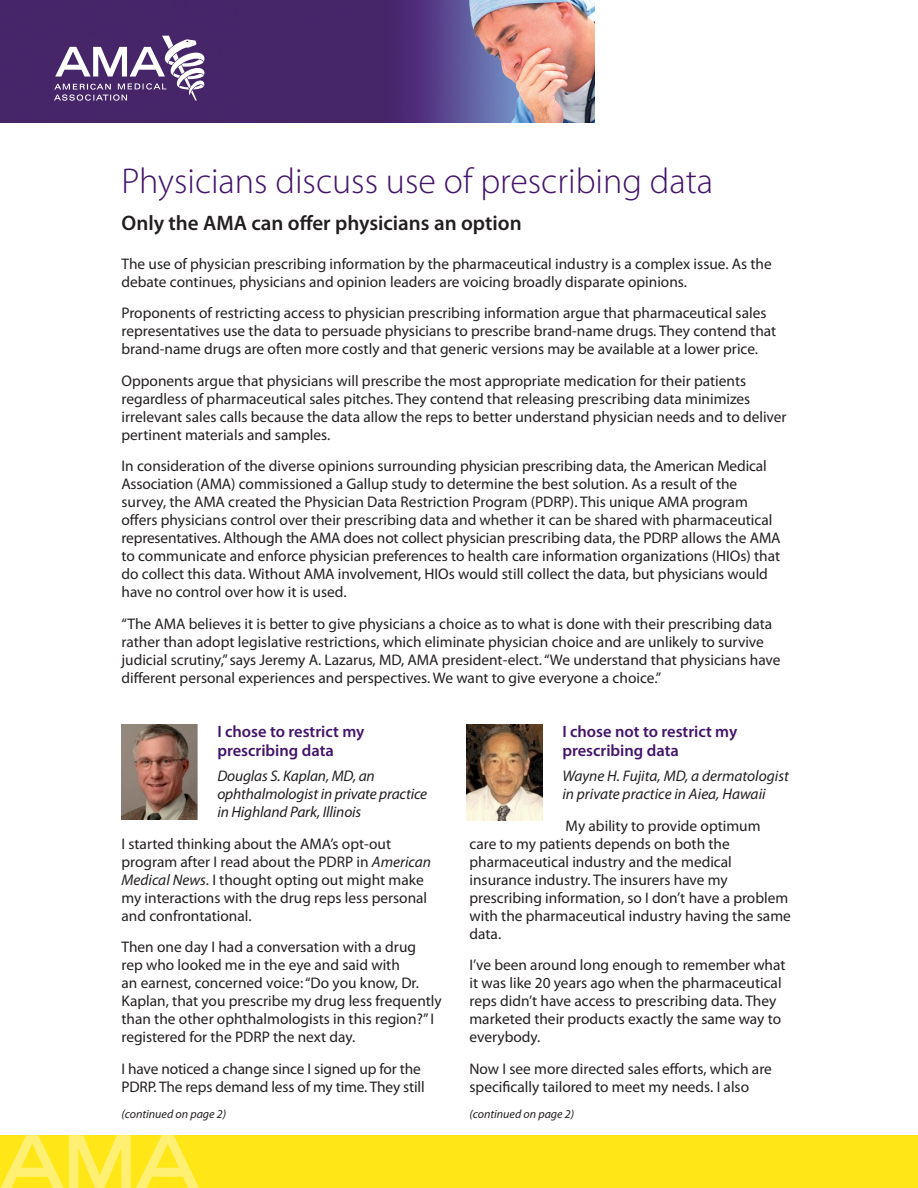
<style>
.page{position:relative;width:918px;height:1188px;background:#fff}
.page>*{position:absolute;margin:0;border:0;box-sizing:border-box;transform-origin:0 0}
.head{font:300 36px "Myriad Pro";color:#44146b}
.subhead{font:600 21px "Myriad Pro";color:#231f20}
.Question{font:600 16.5px/19.8px "Myriad Pro";color:#44146b}
.Body{font:15.3px/18px "Myriad Pro";color:#231f20}
.Body-2{font:italic 15.3px/18px "Myriad Pro";letter-spacing:-.01em;color:#231f20}
.t1{font:italic 12px "Myriad Pro";color:#231f20}
.s1{font-style:italic}
</style>
<div class="page">
<div style="left:0;top:1135px;width:918px;height:53px;background:#ffe616"></div>
<svg style="left:0;top:1135px;width:199px;height:53px"></svg>
<img style="left:0;top:0;width:595px;height:122px">
<svg style="left:54px;top:36px;width:151px;height:65px"></svg>
<img style="left:466px;top:724px;width:76px;height:97px">
<img style="left:122px;top:724px;width:75px;height:96px">
<p class="head" style="left:122px;top:159px;width:593px">Physicians discuss use of prescribing data</p>
<p class="subhead" style="left:122px;top:210px;width:402px">Only the AMA can offer physicians an option</p>
<p class="Body" style="left:122px;top:254px;width:652px">The use of physician prescribing information by the pharmaceutical industry is a complex issue. As the debate continues, physicians and opinion leaders are voicing broadly disparate opinions.</p>
<p class="Body" style="left:122px;top:304px;width:656px">Proponents of restricting access to physician prescribing information argue that pharmaceutical sales representatives use the data to persuade physicians to prescribe brand-name drugs. They contend that brand-name drugs are often more costly and that generic versions may be available at a lower price.</p>
<p class="Body" style="left:122px;top:371px;width:667px">Opponents argue that physicians will prescribe the most appropriate medication for their patients regardless of pharmaceutical sales pitches. They contend that releasing prescribing data minimizes irrelevant sales calls because the data allow the reps to better understand physician needs and to deliver pertinent materials and samples.</p>
<p class="Body" style="left:122px;top:457px;width:661px">In consideration of the diverse opinions surrounding physician prescribing data, the American Medical Association (AMA) commissioned a Gallup study to determine the best solution. As a result of the survey, the AMA created the Physician Data Restriction Program (PDRP). This unique AMA program offers physicians control over their prescribing data and whether it can be shared with pharmaceutical representatives. Although the AMA does not collect physician prescribing data, the PDRP allows the AMA to communicate and enforce physician preferences to health care information organizations (HIOs) that do collect this data. Without AMA involvement, HIOs would still collect the data, but physicians would have no control over how it is used.</p>
<p class="Body" style="left:122px;top:614px;width:661px">“The AMA believes it is better to give physicians a choice as to what is done with their prescribing data rather than adopt legislative restrictions, which eliminate physician choice and are unlikely to survive judicial scrutiny,” says Jeremy A. Lazarus, MD, AMA president-elect. “We understand that physicians have different personal experiences and perspectives. We want to give everyone a choice.”</p>
<p class="Question" style="left:217px;top:721px;width:148px">I chose to restrict my prescribing data</p>
<p class="Body-2" style="left:217px;top:767px;width:211px">Douglas S. Kaplan, MD, an ophthalmologist in private practice in Highland Park, Illinois</p>
<p class="Body" style="left:122px;top:834px;width:311px">I started thinking about the AMA’s opt-out program after I read about the PDRP in <span class="s1">American Medical News</span>. I thought opting out might make my interactions with the drug reps less personal and confrontational.</p>
<p class="Body" style="left:122px;top:938px;width:322px">Then one day I had a conversation with a drug<br>rep who looked me in the eye and said with<br>an earnest, concerned voice: “Do you know, Dr.<br>Kaplan, that you prescribe my drug less frequently than the other ophthalmologists in this region?” I registered for the PDRP the next day.</p>
<p class="Body" style="left:122px;top:1059px;width:305px">I have noticed a change since I signed up for the<br>PDRP. The reps demand less of my time. They still</p>
<p class="Question" style="left:562px;top:721px;width:176px">I chose not to restrict my prescribing data</p>
<p class="Body-2" style="left:562px;top:767px;width:228px">Wayne H. Fujita, MD, a dermatologist in private practice in Aiea, Hawaii</p>
<p class="Body" style="left:470px;top:816px;width:323px;text-indent:96px">My ability to provide optimum care to my patients depends on both the pharmaceutical industry and the medical insurance industry. The insurers have my prescribing information, so I don’t have a problem with the pharmaceutical industry having the same data.</p>
<p class="Body" style="left:470px;top:956px;width:318px">I’ve been around long enough to remember what it was like 20 years ago when the pharmaceutical reps didn’t have access to prescribing data. They marketed their products exactly the same way to everybody.</p>
<p class="Body" style="left:470px;top:1059px;width:304px">Now I see more directed sales efforts, which are specifically tailored to meet my needs. I also</p>
<p class="t1" style="left:122px;top:1107px;width:106px">(continued on page 2)</p>
<p class="t1" style="left:470px;top:1107px;width:106px">(continued on page 2)</p>
</div>
